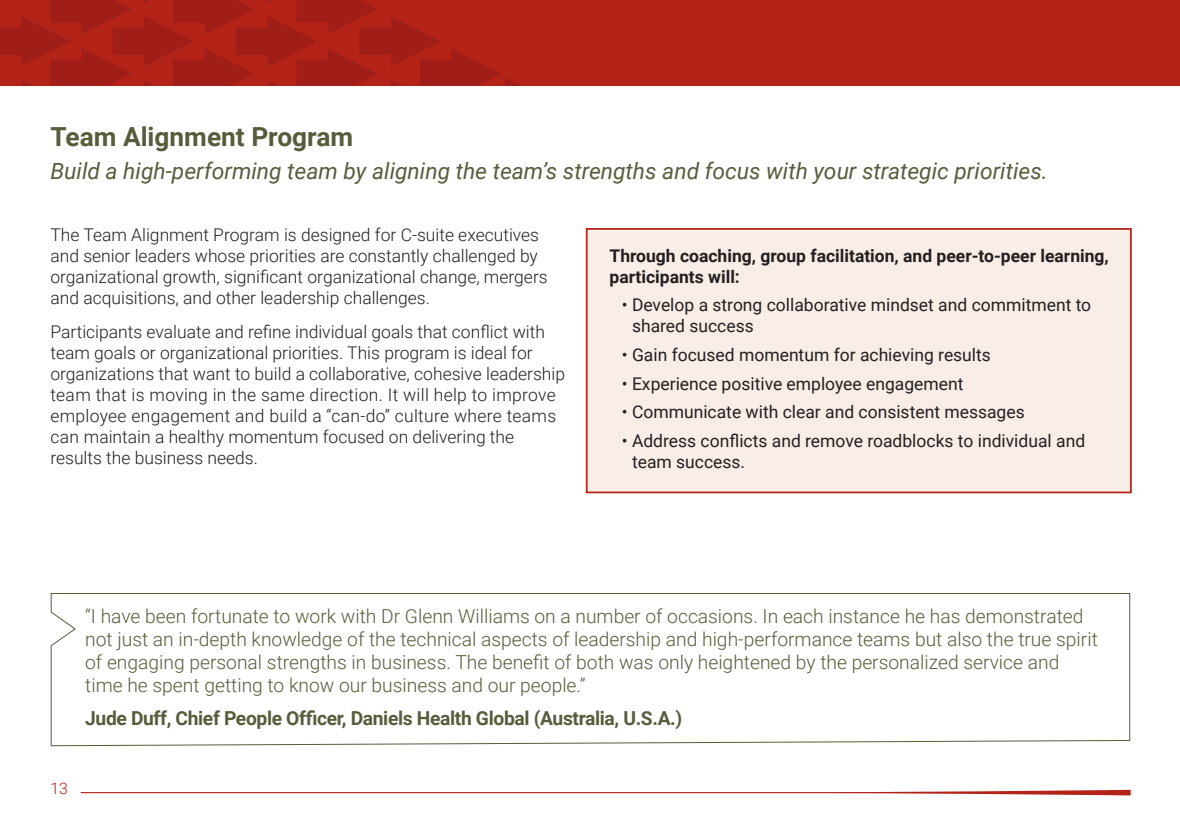
<style>
.page{position:relative;width:1180px;height:833px;background:#fff}
.page>*{position:absolute;margin:0;border:0;box-sizing:border-box;transform-origin:0 0}
.t1{font:700 26.25px "Roboto";color:#565d3b}
.t2{font:italic 22.75px "Roboto";color:#565d3b}
.t3{font:300 19.25px/22.8px "Roboto";color:#565d3b}
.t4{font:700 19.25px "Roboto";letter-spacing:-.02em;color:#565d3b}
.t5{font:300 17.5px/21px "Roboto";color:#231f20}
.t6{font:17.5px/21px "Roboto";color:#231f20}
.t7{font:700 17.5px/21px "Roboto";color:#231f20}
.t8{font:300 15.75px "Roboto";color:#b32317}
</style>
<div class="page">
<svg style="left:81px;top:790px;width:1050px;height:5px"></svg>
<div style="left:586px;top:228px;width:546px;height:265px;background:#f9ede7;border:2px solid #b32317"></div>
<svg style="left:50px;top:593px;width:1081px;height:153px"></svg>
<div style="left:0;top:0;width:1180px;height:85px;background:#b32317"></div>
<svg style="left:0;top:0;width:520px;height:85px"></svg>
<h1 class="t1" style="left:50px;top:119px;width:304px">Team Alignment Program</h1>
<h2 class="t2" style="left:50px;top:155px;width:999px">Build a high-performing team by aligning the team’s strengths and focus with your strategic priorities.</h2>
<p class="t5" style="left:50px;top:224px;width:499px">The Team Alignment Program is designed for C-suite executives and senior leaders whose priorities are constantly challenged by organizational growth, significant organizational change, mergers and acquisitions, and other leadership challenges.</p>
<p class="t5" style="left:50px;top:320px;width:516px">Participants evaluate and refine individual goals that conflict with team goals or organizational priorities. This program is ideal for organizations that want to build a collaborative, cohesive leadership team that is moving in the same direction. It will help to improve employee engagement and build a “can-do” culture where teams can maintain a healthy momentum focused on delivering the results the business needs.</p>
<p class="t7" style="left:610px;top:244px;width:501px">Through coaching, group facilitation, and peer-to-peer learning, participants will:</p>
<p class="t6" style="left:632px;top:294px;width:461px;text-indent:-10px">• Develop a strong collaborative mindset and commitment to shared success</p>
<p class="t6" style="left:622px;top:344px;width:371px">• Gain focused momentum for achieving results</p>
<p class="t6" style="left:622px;top:372px;width:343px">• Experience positive employee engagement</p>
<p class="t6" style="left:622px;top:401px;width:404px">• Communicate with clear and consistent messages</p>
<p class="t6" style="left:632px;top:429px;width:455px;text-indent:-10px">• Address conflicts and remove roadblocks to individual and team success.</p>
<p class="t3" style="left:85px;top:604px;width:1014px">“I have been fortunate to work with Dr Glenn Williams on a number of occasions. In each instance he has demonstrated not just an in-depth knowledge of the technical aspects of leadership and high-performance teams but also the true spirit of engaging personal strengths in business. The benefit of both was only heightened by the personalized service and time he spent getting to know our business and our people.”</p>
<p class="t4" style="left:85px;top:704px;width:599px">Jude Duff, Chief People Officer, Daniels Health Global (Australia, U.S.A.)</p>
<p class="t8" style="left:50px;top:778px;width:19px">13</p>
</div>
